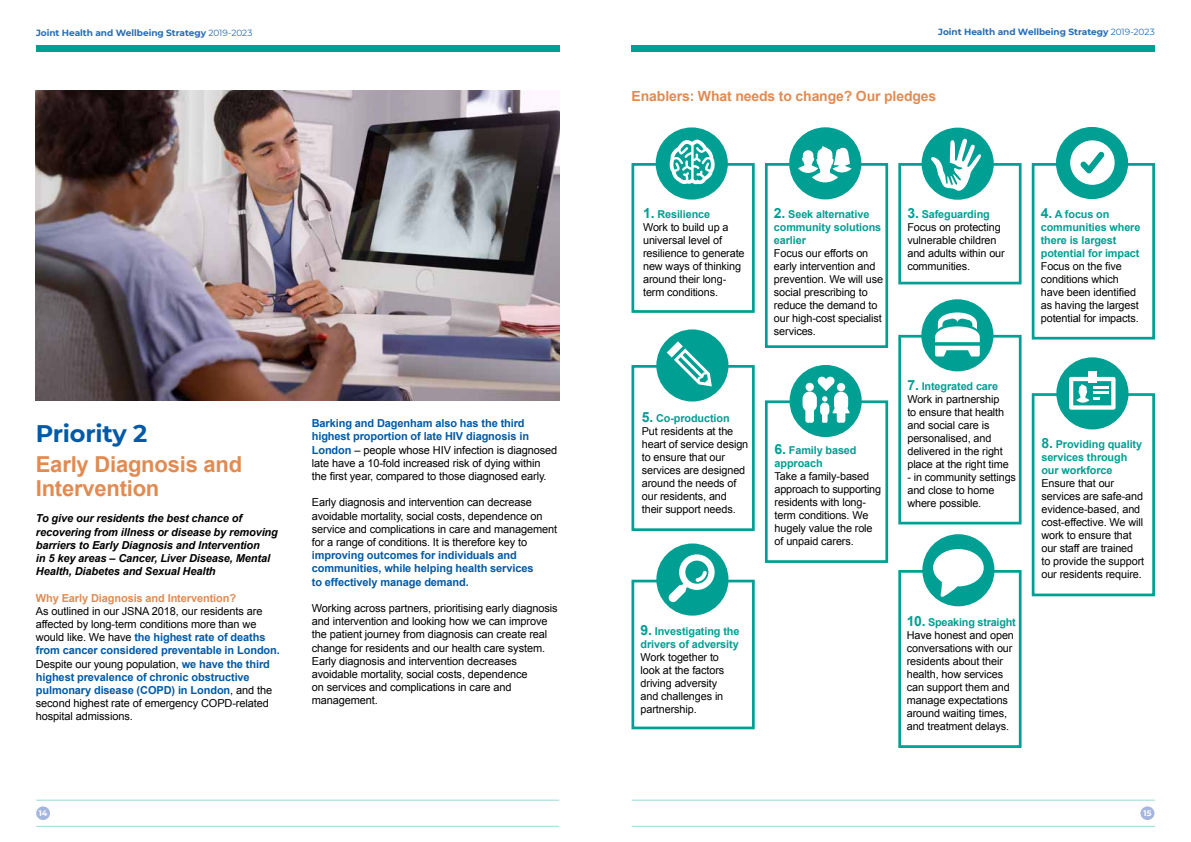
<style>
.page{position:relative;width:1191px;height:842px;background:#fff}
.page>*{position:absolute;margin:0;border:0;box-sizing:border-box;transform-origin:0 0}
.t1{font:700 24px "Montserrat";letter-spacing:-.015em;color:#005aa7}
.t2{font:700 22px/24px "Arial";letter-spacing:-.01em;color:#e18b52}
.t3{font:700 14px "Arial";letter-spacing:-.01em;color:#e18b52}
.t4{font:11px/13.2px "Arial";letter-spacing:-.01em;color:#000}
.t5{font:italic 700 11px/13.2px "Arial";letter-spacing:-.01em;color:#000}
.t6{font:700 11px/13.2px "Arial";letter-spacing:-.01em;color:#005aa7}
.t7{font:700 11px "Arial";letter-spacing:-.01em;color:#e18b52}
.t8{font:10.9px/13px "Arial";letter-spacing:-.01em;color:#000}
.t9{font:700 10.9px/13px "Arial";letter-spacing:-.01em;color:#009f93}
.t10{font:700 9px "Montserrat";letter-spacing:-.005em;color:#246db5}
.t11{font:700 8px "Montserrat";color:#fff}
.s1{font-weight:400}
.s2{font-weight:700;color:#005aa7}
.s3{font-weight:700;font-size:14px;color:#009f93}
.s4{font-weight:700;color:#009f93}
.s5{font-size:14px}
</style>
<div class="page">
<img style="left:36px;top:91px;width:523px;height:310px">
<div style="left:631px;top:163px;width:123px;height:150px;background:#fff;border:3px solid #009f93"></div>
<div style="left:631px;top:365px;width:123px;height:166px;background:#fff;border:3px solid #009f93"></div>
<div style="left:1031px;top:393px;width:124px;height:203px;background:#fff;border:3px solid #009f93"></div>
<div style="left:765px;top:400px;width:123px;height:163px;background:#fff;border:3px solid #009f93"></div>
<div style="left:631px;top:580px;width:123px;height:149px;background:#fff;border:3px solid #009f93"></div>
<div style="left:898px;top:570px;width:123px;height:178px;background:#fff;border:3px solid #009f93"></div>
<div style="left:765px;top:163px;width:123px;height:185px;background:#fff;border:3px solid #009f93"></div>
<div style="left:898px;top:163px;width:123px;height:121px;background:#fff;border:3px solid #009f93"></div>
<div style="left:898px;top:335px;width:123px;height:189px;background:#fff;border:3px solid #009f93"></div>
<div style="left:1031px;top:163px;width:124px;height:177px;background:#fff;border:3px solid #009f93"></div>
<svg style="left:655px;top:127px;width:73px;height:73px"></svg>
<svg style="left:656px;top:329px;width:72px;height:72px"></svg>
<svg style="left:1056px;top:357px;width:72px;height:72px"></svg>
<div style="left:1087px;top:372px;width:9px;height:11px;background:#fff"></div>
<svg style="left:789px;top:365px;width:72px;height:72px"></svg>
<svg style="left:656px;top:543px;width:72px;height:73px"></svg>
<svg style="left:922px;top:534px;width:72px;height:72px"></svg>
<svg style="left:789px;top:127px;width:72px;height:72px"></svg>
<svg style="left:921px;top:128px;width:72px;height:72px"></svg>
<svg style="left:921px;top:299px;width:72px;height:72px"></svg>
<svg style="left:1056px;top:127px;width:72px;height:72px"></svg>
<hr style="left:36px;top:800px;width:523px;height:1px;background:#009f93">
<hr style="left:36px;top:826px;width:523px;height:1px;background:#009f93">
<div style="left:36px;top:806px;width:14px;height:14px;background:#a5b6de;border-radius:50%"></div>
<hr style="left:631px;top:800px;width:524px;height:1px;background:#009f93">
<hr style="left:631px;top:826px;width:524px;height:1px;background:#009f93">
<div style="left:1140px;top:806px;width:14px;height:14px;background:#a5b6de;border-radius:50%"></div>
<div style="left:36px;top:45px;width:523px;height:7px;background:#009f93"></div>
<div style="left:631px;top:45px;width:524px;height:7px;background:#009f93"></div>
<p class="t10" style="left:36px;top:26px;width:218px">Joint Health and Wellbeing Strategy <span class="s1">2019-2023</span></p>
<p class="t10" style="left:938px;top:25px;width:218px">Joint Health and Wellbeing Strategy <span class="s1">2019-2023</span></p>
<h1 class="t1" style="left:36px;top:416px;width:113px">Priority 2</h1>
<h2 class="t2" style="left:36px;top:453px;width:208px">Early Diagnosis and<br>Intervention</h2>
<p class="t5" style="left:36px;top:512px;width:244px">To give our residents the best chance of recovering from illness or disease by removing barriers to Early Diagnosis and Intervention<br>in 5 key areas – Cancer, Liver Disease, Mental Health, Diabetes and Sexual Health</p>
<p class="t7" style="left:36px;top:590px;width:202px">Why Early Diagnosis and Intervention?</p>
<p class="t4" style="left:36px;top:604px;width:245px">As outlined in our JSNA 2018, our residents are affected by long-term conditions more than we would like. We have <span class="s2">the highest rate of deaths from cancer considered preventable in London.<br></span>Despite our young population, <span class="s2">we have the third highest prevalence of chronic obstructive pulmonary disease (COPD) in London</span>, and the second highest rate of emergency COPD-related hospital admissions.</p>
<p class="t4" style="left:312px;top:417px;width:247px"><span class="s2">Barking and Dagenham also has the third highest proportion of late HIV diagnosis in London</span> – people whose HIV infection is diagnosed late have a 10-fold increased risk of dying within the first year, compared to those diagnosed early.</p>
<p class="t4" style="left:312px;top:496px;width:247px">Early diagnosis and intervention can decrease avoidable mortality, social costs, dependence on service and complications in care and management for a range of conditions. It is therefore key to</p>
<p class="t6" style="left:312px;top:549px;width:223px">improving outcomes for individuals and communities, while helping health services to effectively manage demand.</p>
<p class="t4" style="left:312px;top:602px;width:247px">Working across partners, prioritising early diagnosis and intervention and looking how we can improve the patient journey from diagnosis can create real change for residents and our health care system.<br>Early diagnosis and intervention decreases avoidable mortality, social costs, dependence<br>on services and complications in care and management.</p>
<p class="t3" style="left:631px;top:87px;width:306px">Enablers: What needs to change? Our pledges</p>
<p class="t8" style="left:643px;top:208px;width:103px"><span class="s3">1.</span> <span class="s4">Resilience<br></span>Work to build up a universal level of resilience to generate new ways of thinking around their long&shy;term conditions.</p>
<p class="t9" style="left:774px;top:208px;width:109px"><span class="s5">2.</span> Seek alternative community solutions earlier</p>
<p class="t8" style="left:774px;top:247px;width:111px">Focus our efforts on early intervention and prevention. We will use social prescribing to reduce the demand to our high-cost specialist services.</p>
<p class="t8" style="left:642px;top:412px;width:108px"><span class="s3">5.</span> <span class="s4">Co-production<br></span>Put residents at the heart of service design to ensure that our services are designed around the needs of our residents, and their support needs.</p>
<p class="t9" style="left:774px;top:444px;width:83px"><span class="s5">6.</span> Family based approach</p>
<p class="t8" style="left:774px;top:470px;width:108px">Take a family-based approach to supporting residents with long&shy;term conditions. We hugely value the role of unpaid carers.</p>
<p class="t8" style="left:907px;top:208px;width:99px"><span class="s3">3.</span> <span class="s4">Safeguarding<br></span>Focus on protecting vulnerable children and adults within our communities.</p>
<p class="t8" style="left:907px;top:380px;width:103px"><span class="s3">7.</span> <span class="s4">Integrated care<br></span>Work in partnership to ensure that health and social care is personalised, and delivered in the right place at the right time</p>
<p class="t8" style="left:907px;top:471px;width:110px">- in community settings and close to home where possible.</p>
<p class="t9" style="left:640px;top:625px;width:100px"><span class="s5">9.</span> Investigating the drivers of adversity</p>
<p class="t8" style="left:640px;top:650px;width:85px">Work together to look at the factors driving adversity and challenges in partnership.</p>
<p class="t8" style="left:906px;top:615px;width:111px"><span class="s3">10.</span> <span class="s4">Speaking straight<br></span>Have honest and open conversations with our residents about their health, how services can support them and manage expectations around waiting times, and treatment delays.</p>
<p class="t9" style="left:1040px;top:208px;width:101px"><span class="s5">4.</span> A focus on communities where there is largest potential for impact</p>
<p class="t8" style="left:1040px;top:260px;width:100px">Focus on the five conditions which have been identified as having the largest potential for impacts.</p>
<p class="t9" style="left:1041px;top:438px;width:102px"><span class="s5">8.</span> Providing quality services through our workforce</p>
<p class="t8" style="left:1041px;top:477px;width:104px">Ensure that our services are safe-and evidence-based, and cost-effective. We will work to ensure that our staff are trained to provide the support our residents require.</p>
<p class="t11" style="left:39px;top:807px;width:10px">14</p>
<p class="t11" style="left:1143px;top:807px;width:10px">15</p>
</div>
